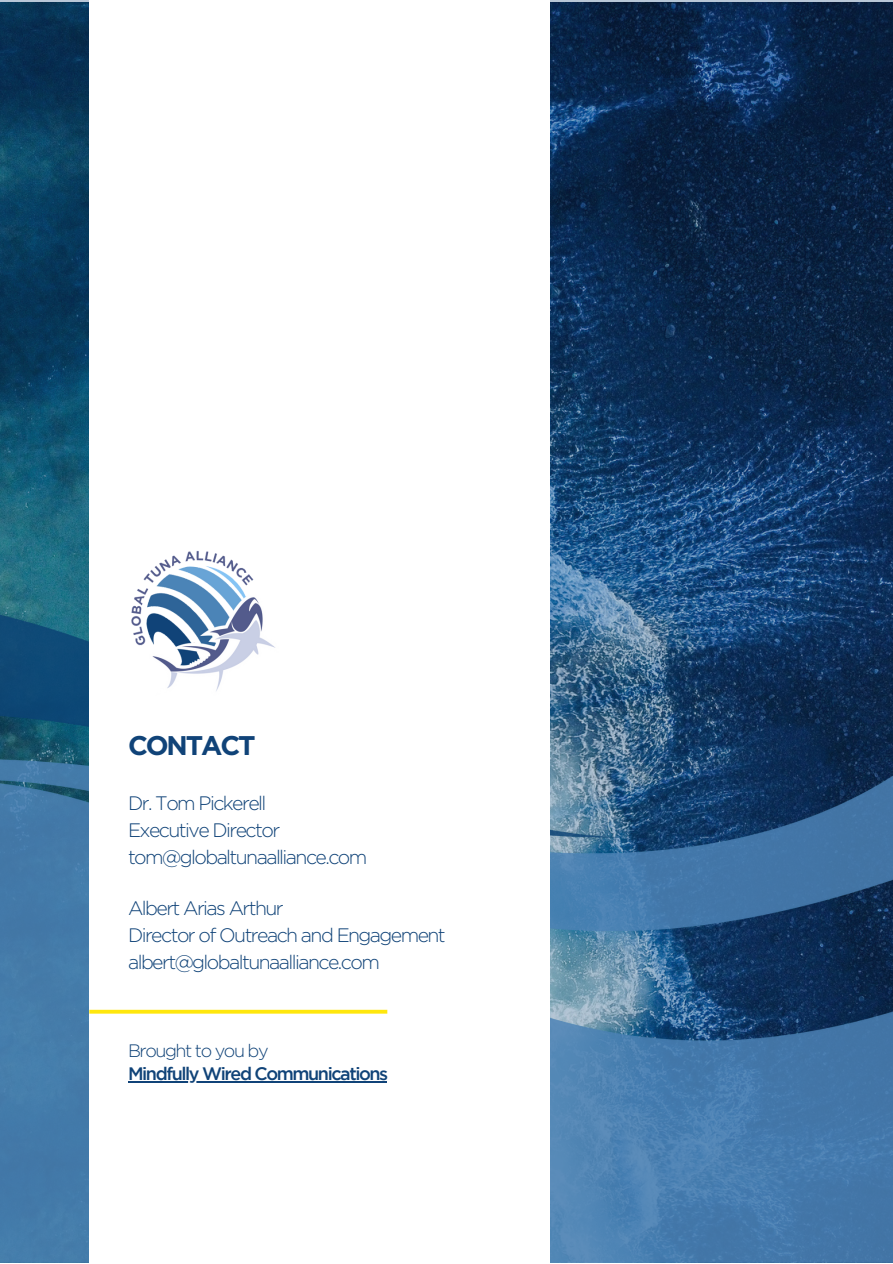
<style>
.page{position:relative;width:893px;height:1264px;background:#fff}
.page>*{position:absolute;margin:0;border:0;box-sizing:border-box;transform-origin:0 0}
.t1{font:700 27px "Gotham";letter-spacing:-.08em;color:#104378}
.t2{font:300 19.5px/27px "Gotham";letter-spacing:-.08em;color:#104378}
.t3{font:500 18px "Gotham";letter-spacing:-.08em;color:#104378}
.t4{font:300 18px "Gotham";letter-spacing:-.08em;color:#104378}
</style>
<div class="page">
<svg style="left:0;top:0;width:892px;height:594px;background:#0f355b"></svg>
<img style="left:0;top:594px;width:892px;height:668px">
<div style="left:89px;top:0;width:460px;height:1262px;background:#fff"></div>
<img style="left:131px;top:551px;width:144px;height:140px">
<svg style="left:89px;top:1009px;width:298px;height:4px"></svg>
<hr style="left:128px;top:1081px;width:259px;height:1px;background:#104378">
<h1 class="t1" style="left:128px;top:733px;width:129px">CONTACT</h1>
<p class="t2" style="left:128px;top:789px;width:241px">Dr. Tom Pickerell<br>Executive Director tom@globaltunaalliance.com</p>
<p class="t2" style="left:128px;top:894px;width:319px">Albert Arias Arthur<br>Director of Outreach and Engagement albert@globaltunaalliance.com</p>
<p class="t4" style="left:128px;top:1040px;width:142px">Brought to you by</p>
<p class="t3" style="left:128px;top:1067px;width:262px">Mindfully Wired Communications</p>
</div>
